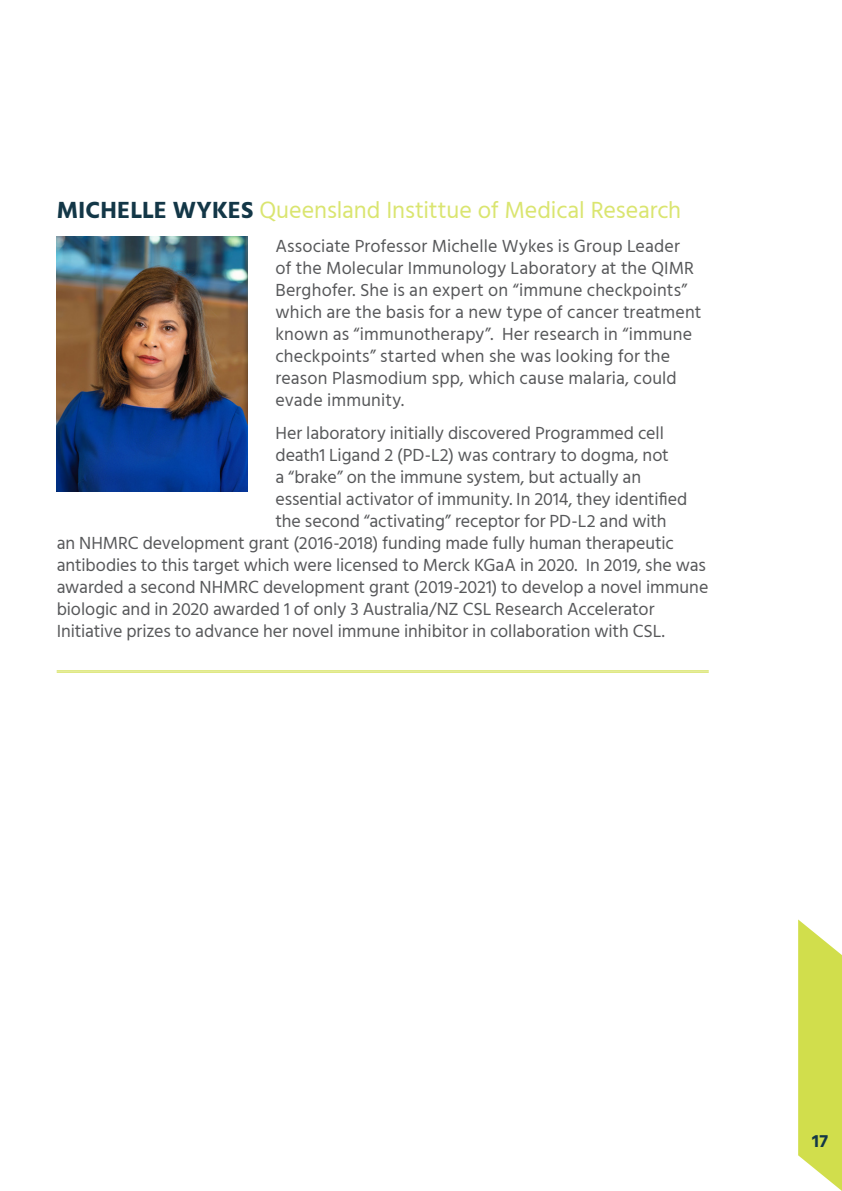
<style>
.page{position:relative;width:842px;height:1191px;background:#fff}
.page>*{position:absolute;margin:0;border:0;box-sizing:border-box;transform-origin:0 0}
.Sub_Heading{font:24px "Hind";letter-spacing:-.005em;color:#dae570}
.Body_Copy{font:18px/22px "Hind";color:#57585a}
.t1{font:700 18px "Hind";color:#133747}
.s1{font-weight:700;color:#133747}
</style>
<div class="page">
<svg style="left:798px;top:919px;width:44px;height:272px;background:#d7e264"></svg>
<hr style="left:57px;top:670px;width:652px;height:1px;background:#d1de4c">
<hr style="left:57px;top:672px;width:652px;height:1px;background:#d1de4c">
<img style="left:57px;top:237px;width:190px;height:254px">
<p class="Sub_Heading" style="left:57px;top:194px;width:626px"><span class="s1">MICHELLE WYKES</span> Queensland Instittue of Medical Research</p>
<p class="Body_Copy" style="left:275px;top:235px;width:428px">Associate Professor Michelle Wykes is Group Leader<br>of the Molecular Immunology Laboratory at the QIMR Berghofer. She is an expert on “immune checkpoints” which are the basis for a new type of cancer treatment known as “immunotherapy”. Her research in “immune checkpoints” started when she was looking for the reason Plasmodium spp, which cause malaria, could evade immunity.</p>
<p class="Body_Copy" style="left:275px;top:423px;width:390px">Her laboratory initially discovered Programmed cell</p>
<p class="Body_Copy" style="left:275px;top:445px;width:395px">death1 Ligand 2 (PD-L2) was contrary to dogma, not</p>
<p class="Body_Copy" style="left:275px;top:467px;width:367px">a “brake” on the immune system, but actually an</p>
<p class="Body_Copy" style="left:275px;top:489px;width:413px">essential activator of immunity. In 2014, they identified</p>
<p class="Body_Copy" style="left:275px;top:511px;width:393px">the second “activating” receptor for PD-L2 and with</p>
<p class="Body_Copy" style="left:57px;top:533px;width:619px">an NHMRC development grant (2016-2018) funding made fully human therapeutic</p>
<p class="Body_Copy" style="left:57px;top:555px;width:651px">antibodies to this target which were licensed to Merck KGaA in 2020. In 2019, she was</p>
<p class="Body_Copy" style="left:57px;top:577px;width:653px">awarded a second NHMRC development grant (2019-2021) to develop a novel immune</p>
<p class="Body_Copy" style="left:57px;top:599px;width:599px">biologic and in 2020 awarded 1 of only 3 Australia/NZ CSL Research Accelerator</p>
<p class="Body_Copy" style="left:57px;top:621px;width:610px">Initiative prizes to advance her novel immune inhibitor in collaboration with CSL.</p>
<p class="t1" style="left:812px;top:1130px;width:17px">17</p>
</div>
